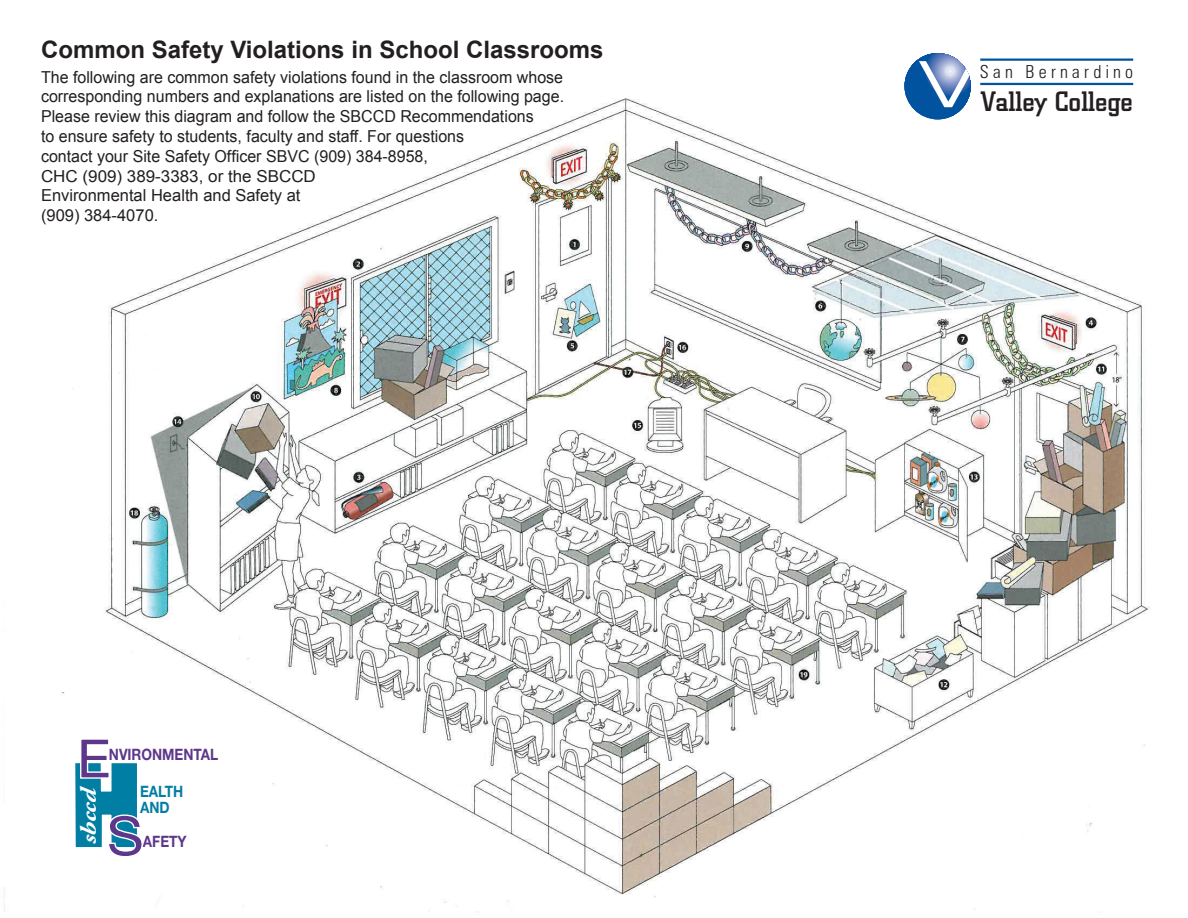
<style>
.page{position:relative;width:1188px;height:918px;background:#fff}
.page>*{position:absolute;margin:0;border:0;box-sizing:border-box;transform-origin:0 0}
.t1{font:76.95px "Helvetica Neue";color:#5d388a}
.t2{font:500 54.6px "Helvetica Neue";color:#5d388a}
.t3{font:500 27.75px "City";color:#231f20}
.t4{font:700 24px "Arial";color:#231f20}
.t5{font:italic 700 22.2px "Adobe Garamond Pro";color:#fff;scale:1.22 1}
.t6{font:300 condensed 18px "Zurich BT";letter-spacing:.235em;color:#231f20}
.t7{font:16.5px/19.8px "Arial";color:#231f20}
.t8{font:700 15.75px "Helvetica Neue";color:#5d388a;scale:.87 1}
.t9{font:700 15.75px/16.4px "Helvetica Neue";color:#007ea3;scale:.87 1}
</style>
<div class="page">
<img style="left:4px;top:98px;width:1146px;height:815px">
<div style="left:1px;top:804px;width:199px;height:83px;background:#fff"></div>
<div style="left:35px;top:725px;width:196px;height:169px;background:#fff"></div>
<svg style="left:75px;top:763px;width:62px;height:84px;background:#2c94b3"></svg>
<svg style="left:904px;top:53px;width:67px;height:66px"></svg>
<hr style="left:980px;top:59px;width:153px;height:2px;background:#0153a0">
<hr style="left:980px;top:83px;width:153px;height:2px;background:#0153a0">
<h3 class="t4" style="left:41px;top:33px;width:564px">Common Safety Violations in School Classrooms</h3>
<p class="t7" style="left:41px;top:67px;width:524px">The following are common safety violations found in the classroom whose</p>
<p class="t6" style="left:980px;top:61px;width:155px">San Bernardino</p>
<p class="t7" style="left:41px;top:87px;width:525px">corresponding numbers and explanations are listed on the following page.<br>Please review this diagram and follow the SBCCD Recommendations<br>to ensure safety to students, faculty and staff. For questions<br>contact your Site Safety Officer SBVC (909) 384-8958,<br>CHC (909) 389-3383, or the SBCCD<br>Environmental Health and Safety at<br>(909) 384-4070.</p>
<h3 class="t3" style="left:981px;top:86px;width:153px">Valley College</h3>
<h2 class="t2" style="left:77px;top:726px;width:36px">E</h2>
<p class="t8" style="left:109px;top:745px;width:127px">NVIRONMENTAL</p>
<h1 class="t1" style="left:106px;top:783px;width:40px">s</h1>
<p class="t9" style="left:140px;top:783px;width:51px">EALTH<br>AND</p>
<h3 class="t5" style="left:76px;top:844px;width:49px;rotate:-90deg">sbccd</h3>
<p class="t8" style="left:143px;top:831px;width:52px">AFETY</p>
</div>
